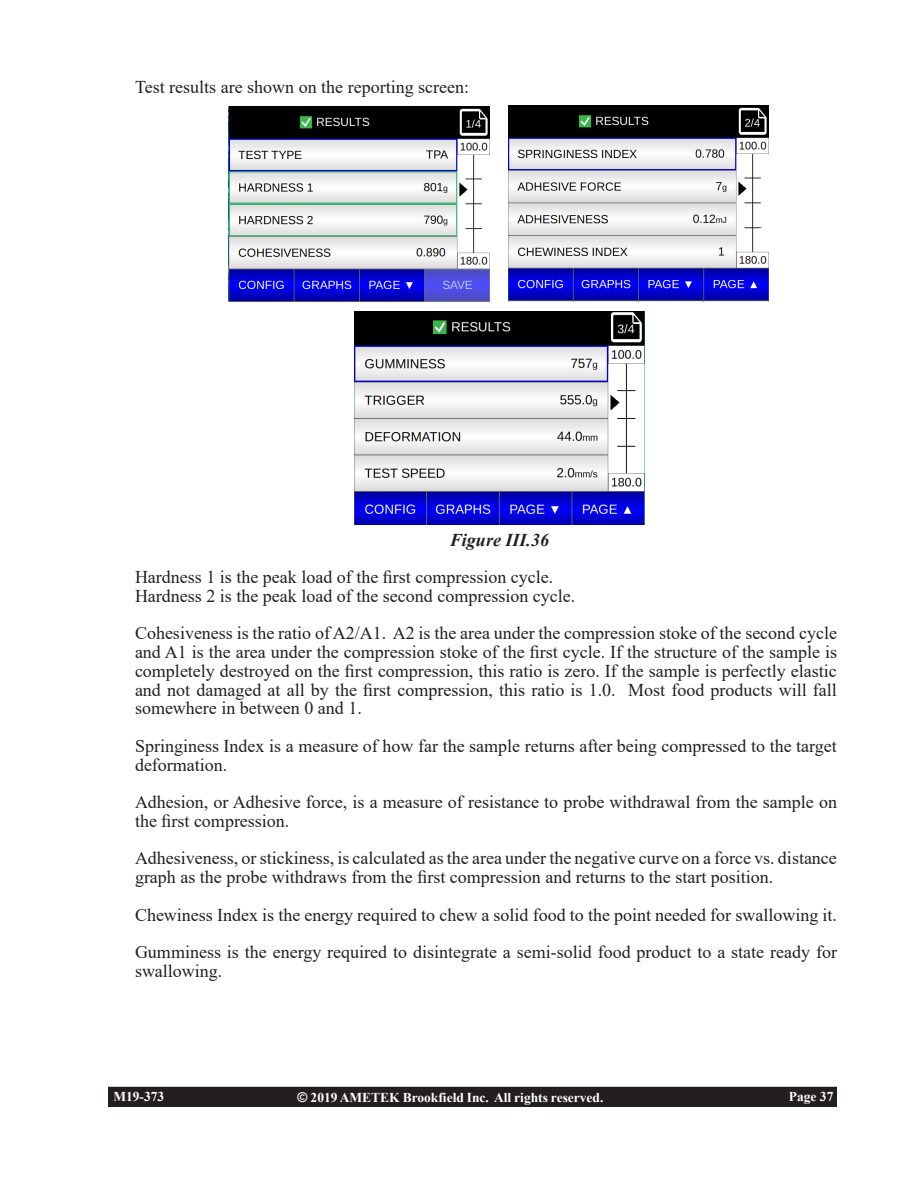
<style>
.page{position:relative;width:918px;height:1188px;background:#fff}
.page>*{position:absolute;margin:0;border:0;box-sizing:border-box;transform-origin:0 0}
.t1{font:18px/18.8px "Times New Roman";color:#231f20}
.Figures{font:italic 700 18px "Times New Roman";color:#231f20}
.t2{font:700 13.5px "Times New Roman";color:#fff}
.s1{font-family:"Arial"}
</style>
<div class="page">
<div style="left:109px;top:1088px;width:727px;height:18px;background:#231f20"></div>
<div style="left:108px;top:1087px;width:729px;height:20px;border:2px solid #231f20"></div>
<img style="left:229px;top:107px;width:260px;height:195px">
<img style="left:509px;top:106px;width:260px;height:196px">
<img style="left:354px;top:312px;width:291px;height:213px">
<p class="t1" style="left:135px;top:78px;width:336px">Test results are shown on the reporting screen:</p>
<p class="Figures" style="left:450px;top:527px;width:101px">Figure III.36</p>
<p class="t1" style="left:135px;top:567px;width:420px">Hardness 1 is the peak load of the first compression cycle.</p>
<p class="t1" style="left:135px;top:586px;width:442px">Hardness 2 is the peak load of the second compression cycle.</p>
<p class="t1" style="left:135px;top:624px;width:704px;text-align:justify">Cohesiveness is the ratio of A2/A1. A2 is the area under the compression stoke of the second cycle and A1 is the area under the compression stoke of the first cycle. If the structure of the sample is completely destroyed on the first compression, this ratio is zero. If the sample is perfectly elastic and not damaged at all by the first compression, this ratio is 1.0. Most food products will fall somewhere in between 0 and 1.</p>
<p class="t1" style="left:135px;top:736px;width:703px">Springiness Index is a measure of how far the sample returns after being compressed to the target deformation.</p>
<p class="t1" style="left:135px;top:792px;width:704px">Adhesion, or Adhesive force, is a measure of resistance to probe withdrawal from the sample on the first compression.</p>
<p class="t1" style="left:135px;top:849px;width:703px">Adhesiveness, or stickiness, is calculated as the area under the negative curve on a force vs. distance graph as the probe withdraws from the first compression and returns to the start position.</p>
<p class="t1" style="left:135px;top:905px;width:704px">Chewiness Index is the energy required to chew a solid food to the point needed for swallowing it.</p>
<p class="t1" style="left:135px;top:942px;width:704px">Gumminess is the energy required to disintegrate a semi-solid food product to a state ready for swallowing.</p>
<p class="t2" style="left:113px;top:1087px;width:52px">M19-373</p>
<p class="t2" style="left:297px;top:1088px;width:308px"><span class="s1">©</span> 2019 AMETEK Brookfield Inc. All rights reserved.</p>
<p class="t2" style="left:789px;top:1087px;width:46px">Page 37</p>
</div>
